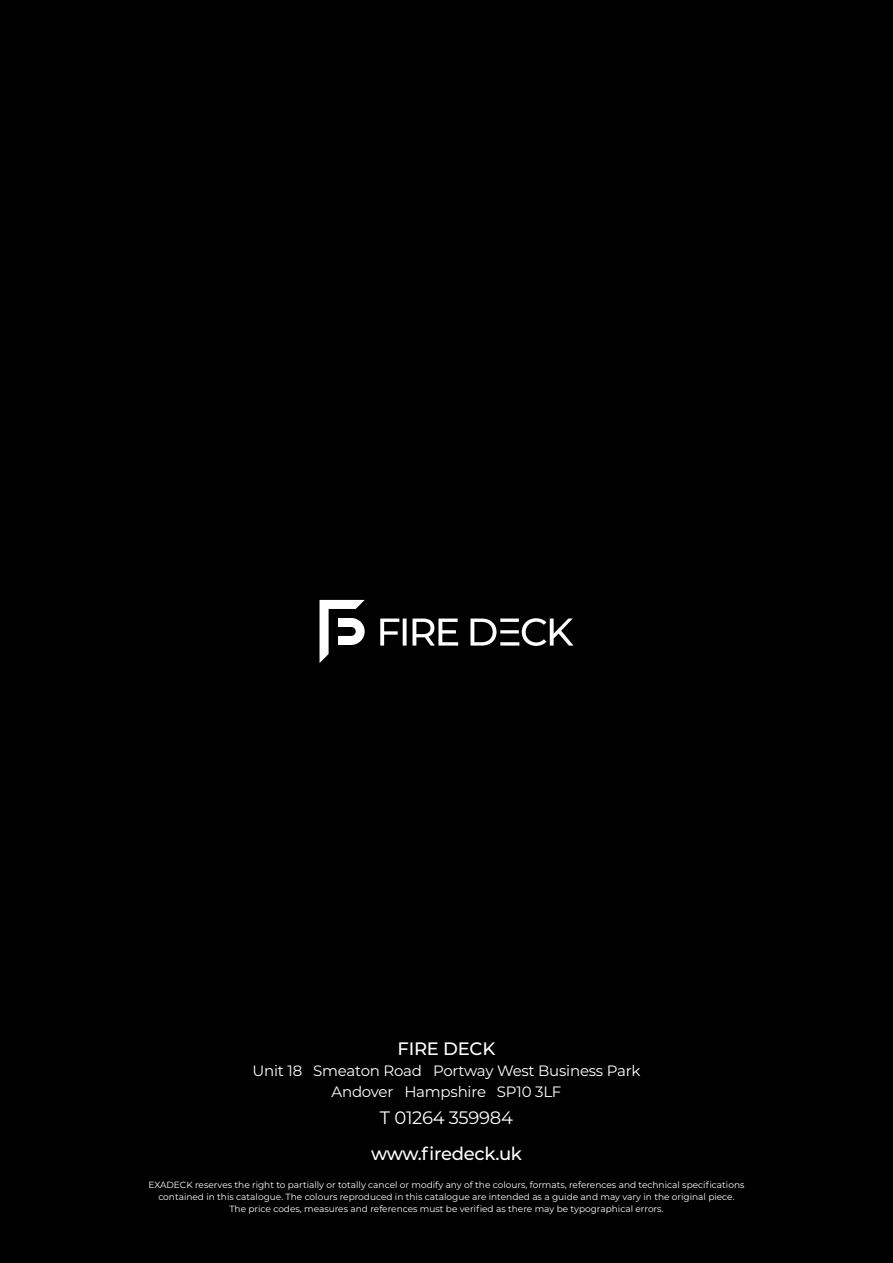
<style>
.page{position:relative;width:893px;height:1263px;background:#000}
.page>*{position:absolute;margin:0;border:0;box-sizing:border-box;transform-origin:0 0}
.t1{font:500 18px "Montserrat";letter-spacing:-.015em;color:#fff}
.t2{font:18px "Montserrat";letter-spacing:-.015em;color:#fff}
.t3{font:15px/21px "Montserrat";letter-spacing:-.015em;color:#fff;text-align:center}
.t4{font:9px/12px "Montserrat";color:#fff;text-align:center}
</style>
<div class="page">
<svg style="left:380px;top:618px;width:193px;height:28px"></svg>
<svg style="left:320px;top:600px;width:45px;height:63px"></svg>
<h1 class="t1" style="left:398px;top:1036px;width:99px">FIRE DECK</h1>
<h2 class="t3" style="left:253px;top:1060px;width:389px">Unit 18 Smeaton Road Portway West Business Park<br>Andover Hampshire SP10 3LF</h2>
<h1 class="t2" style="left:380px;top:1105px;width:135px">T 01264 359984</h1>
<h1 class="t1" style="left:371px;top:1141px;width:152px">www.firedeck.uk</h1>
<p class="t4" style="left:148px;top:1178px;width:597px">EXADECK reserves the right to partially or totally cancel or modify any of the colours, formats, references and technical specifications contained in this catalogue. The colours reproduced in this catalogue are intended as a guide and may vary in the original piece.<br>The price codes, measures and references must be verified as there may be typographical errors.</p>
</div>
